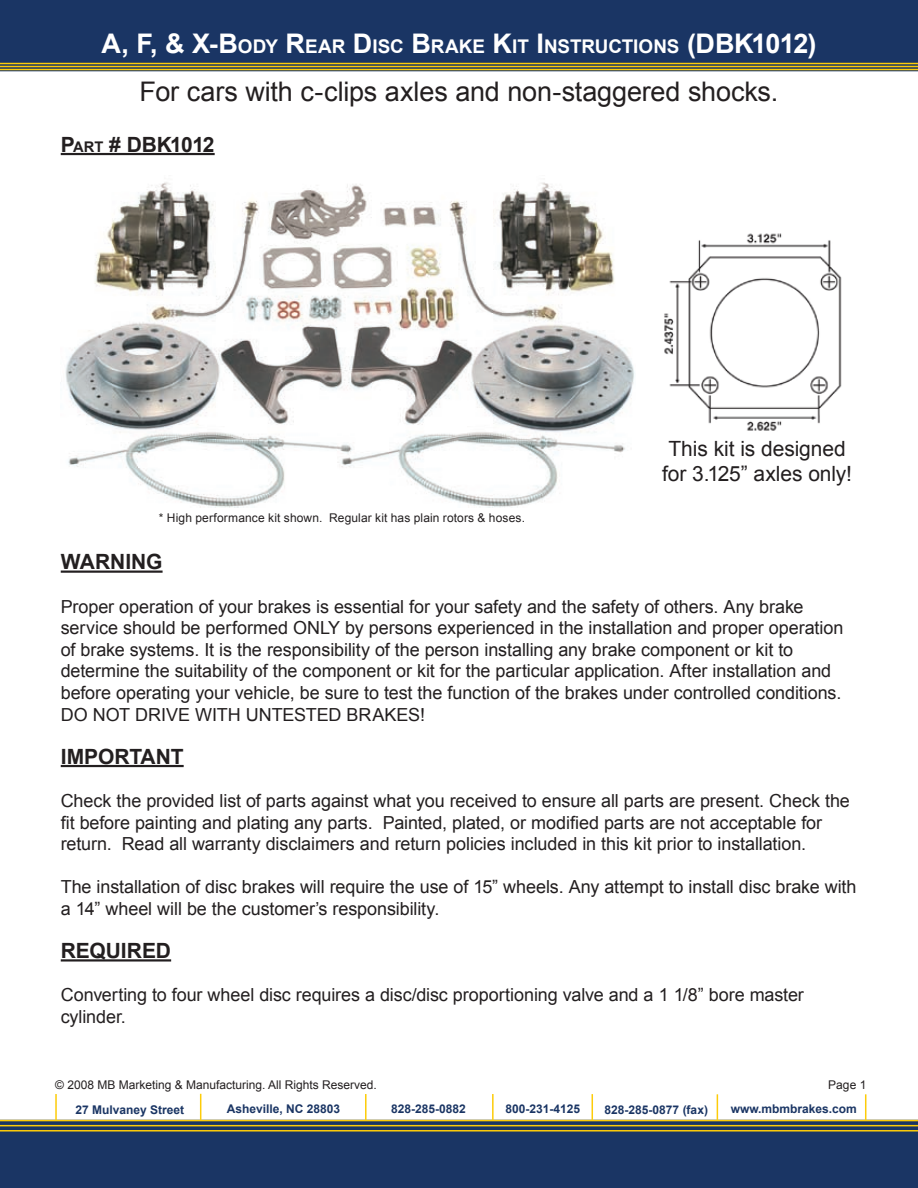
<style>
.page{position:relative;width:918px;height:1188px;background:#fff}
.page>*{position:absolute;margin:0;border:0;box-sizing:border-box;transform-origin:0 0}
.t1{font:27px "Arial";letter-spacing:-.005em;color:#231f20}
.t2{font:700 21px "Arial";letter-spacing:-.005em;color:#231f20}
.t3{font:21px/25.2px "Arial";letter-spacing:-.005em;color:#231f20;text-align:center}
.t4{font:700 18.9px "Arial";letter-spacing:-.005em;color:#fff}
.t5{font:18px/21.6px "Arial";letter-spacing:-.005em;color:#231f20}
.t6{font:12px "Arial";letter-spacing:.005em;color:#231f20}
.t7{font:700 12px "Arial";color:#1a3564}
.s1{font-size:27px}
.s2{font-size:14.7px}
</style>
<div class="page">
<svg style="left:0;top:0;width:918px;height:71px;background:#1e3861"></svg>
<hr style="left:0;top:63px;width:918px;height:1px;background:#fdcc09">
<hr style="left:0;top:66px;width:918px;height:1px;background:#fdcc09">
<hr style="left:0;top:69px;width:918px;height:1px;background:#fdcc09">
<div style="left:0;top:1121px;width:918px;height:67px;background:#1a3564"></div>
<hr style="left:0;top:1120px;width:918px;height:1px;background:#fdcc09">
<hr style="left:0;top:1125px;width:918px;height:1px;background:#fdcc09">
<hr style="left:0;top:1130px;width:918px;height:2px;background:#fdcc09">
<svg style="left:865px;top:1094px;width:1px;height:26px"></svg>
<hr style="left:365px;top:1094px;width:2px;height:26px;background:#fdcc09">
<svg style="left:592px;top:1094px;width:1px;height:26px"></svg>
<hr style="left:492px;top:1094px;width:2px;height:26px;background:#fdcc09">
<svg style="left:200px;top:1094px;width:1px;height:26px"></svg>
<hr style="left:55px;top:1094px;width:2px;height:26px;background:#fdcc09">
<svg style="left:717px;top:1094px;width:1px;height:26px"></svg>
<hr style="left:61px;top:153px;width:154px;height:2px;background:#231f20">
<hr style="left:61px;top:571px;width:102px;height:2px;background:#231f20">
<hr style="left:61px;top:765px;width:123px;height:2px;background:#231f20">
<hr style="left:61px;top:959px;width:110px;height:3px;background:#231f20">
<img style="left:65px;top:182px;width:570px;height:326px">
<img style="left:664px;top:233px;width:178px;height:198px">
<p class="t4" style="left:101px;top:34px;width:717px"><span class="s1">A, F, &amp; X-B</span>ODY <span class="s1">R</span>EAR <span class="s1">D</span> ISC <span class="s1">B</span>RAKE <span class="s1">K</span>IT <span class="s1">I</span> NSTRUCTIONS <span class="s1">(DBK1012)</span></p>
<h1 class="t1" style="left:140px;top:74px;width:640px">For cars with c-clips axles and non-staggered shocks.</h1>
<p class="t2" style="left:61px;top:131px;width:155px">P<span class="s2">ART</span> # DBK1012</p>
<p class="t6" style="left:159px;top:510px;width:368px">* High performance kit shown. Regular kit has plain rotors &amp; hoses.</p>
<p class="t3" style="left:662px;top:437px;width:192px">This kit is designed for 3.125” axles only!</p>
<p class="t2" style="left:61px;top:548px;width:103px">WARNIN G</p>
<p class="t5" style="left:61px;top:596px;width:784px">Proper operation of your brakes is essential for your safety and the safety of others. Any brake service should be performed ONLY by persons experienced in the installation and proper operation of brake systems. It is the responsibility of the person installing any brake component or kit to determine the suitability of the component or kit for the particular application. After installation and before operating your vehicle, be sure to test the function of the brakes under controlled conditions.<br>DO NOT DRIVE WITH UNTESTED BRAKES!</p>
<p class="t2" style="left:61px;top:743px;width:110px">IMPORTANT</p>
<p class="t5" style="left:61px;top:790px;width:791px">Check the provided list of parts against what you received to ensure all parts are present. Check the fit before painting and plating any parts. Painted, plated, or modified parts are not acceptable for return. Read all warranty disclaimers and return policies included in this kit prior to installation.</p>
<p class="t5" style="left:61px;top:876px;width:797px">The installation of disc brakes will require the use of 15” wheels. Any attempt to install disc brake with a 14” wheel will be the customer’s responsibility.</p>
<p class="t2" style="left:61px;top:937px;width:96px">REQUI RED</p>
<p class="t5" style="left:61px;top:984px;width:745px">Converting to four wheel disc requires a disc/disc proportioning valve and a 1 1/8” bore master cylinder.</p>
<p class="t6" style="left:55px;top:1077px;width:323px">© 2008 MB Marketing &amp; Manufacturing. All Rights Reserved.</p>
<p class="t7" style="left:76px;top:1102px;width:110px">27 Mulvaney Street</p>
<p class="t7" style="left:227px;top:1101px;width:115px">Asheville, NC 28803</p>
<p class="t7" style="left:391px;top:1101px;width:76px">828-285-0882</p>
<p class="t7" style="left:506px;top:1101px;width:76px">800-231-4125</p>
<p class="t7" style="left:605px;top:1102px;width:105px">828-285-0877 (fax)</p>
<p class="t7" style="left:731px;top:1101px;width:128px">www.mbmbrakes.com</p>
<p class="t6" style="left:828px;top:1077px;width:40px">Page 1</p>
</div>
